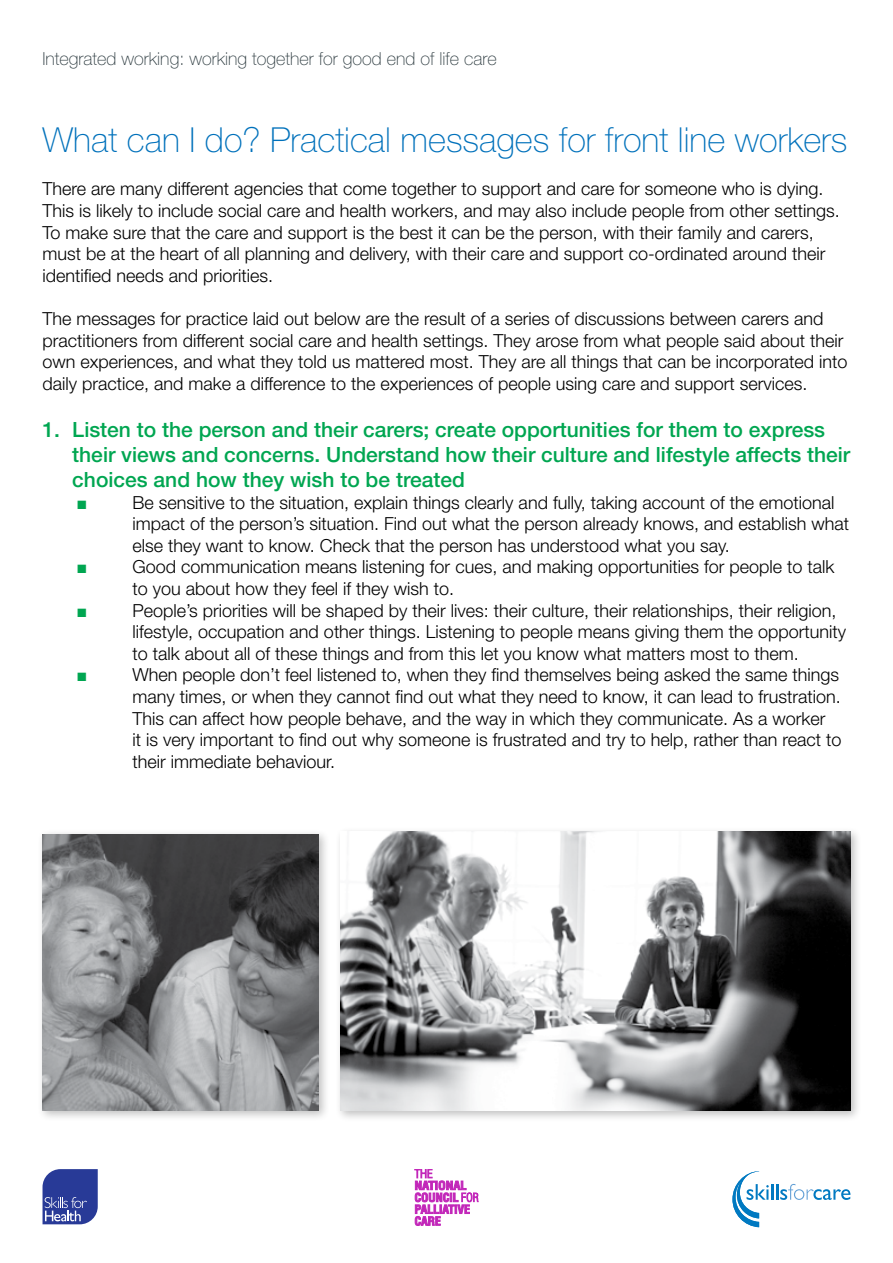
<style>
.page{position:relative;width:893px;height:1263px;background:#fff}
.page>*{position:absolute;margin:0;border:0;box-sizing:border-box;transform-origin:0 0}
.t1{font:100 34.5px "Helvetica Neue LT Std";color:#0071bb}
.t2{font:500 21px/25.2px "Helvetica Neue LT Std";color:#00a651}
.t3{font:300 18px/21.6px "Helvetica Neue LT Std";color:#000}
.t4{font:100 18px "Helvetica Neue LT Std";color:#2c3a3f}
.t5{font:18px "Arial";color:#00a651}
</style>
<div class="page">
<svg style="left:732px;top:1171px;width:118px;height:56px"></svg>
<svg style="left:415px;top:1169px;width:63px;height:56px"></svg>
<svg style="left:43px;top:1169px;width:55px;height:55px;background:#4554a5"></svg>
<div style="left:335px;top:827px;width:526px;height:294px;background:#000;opacity:.25"></div>
<img style="left:340px;top:832px;width:510px;height:278px">
<div style="left:37px;top:829px;width:293px;height:293px;background:#000;opacity:.25"></div>
<img style="left:43px;top:834px;width:276px;height:276px">
<p class="t4" style="left:43px;top:49px;width:456px">Integrated working: working together for good end of life care</p>
<h1 class="t1" style="left:43px;top:120px;width:806px">What can I do? Practical messages for front line workers</h1>
<p class="t3" style="left:43px;top:178px;width:799px">There are many different agencies that come together to support and care for someone who is dying.<br>This is likely to include social care and health workers, and may also include people from other settings.<br>To make sure that the care and support is the best it can be the person, with their family and carers, must be at the heart of all planning and delivery, with their care and support co-ordinated around their identified needs and priorities.</p>
<p class="t3" style="left:43px;top:307px;width:806px">The messages for practice laid out below are the result of a series of discussions between carers and practitioners from different social care and health settings. They arose from what people said about their own experiences, and what they told us mattered most. They are all things that can be incorporated into daily practice, and make a difference to the experiences of people using care and support services.</p>
<p class="t2" style="left:72px;top:416px;width:780px;text-indent:-30px">1. Listen to the person and their carers; create opportunities for them to express their views and concerns. Understand how their culture and lifestyle affects their choices and how they wish to be treated</p>
<p class="t5" style="left:77px;top:490px;width:12px">■</p>
<p class="t3" style="left:133px;top:491px;width:718px">Be sensitive to the situation, explain things clearly and fully, taking account of the emotional impact of the person’s situation. Find out what the person already knows, and establish what else they want to know. Check that the person has understood what you say.</p>
<p class="t5" style="left:77px;top:555px;width:12px">■</p>
<p class="t3" style="left:133px;top:556px;width:703px">Good communication means listening for cues, and making opportunities for people to talk to you about how they feel if they wish to.</p>
<p class="t5" style="left:77px;top:598px;width:12px">■</p>
<p class="t3" style="left:133px;top:599px;width:715px">People’s priorities will be shaped by their lives: their culture, their relationships, their religion, lifestyle, occupation and other things. Listening to people means giving them the opportunity to talk about all of these things and from this let you know what matters most to them.</p>
<p class="t5" style="left:77px;top:663px;width:12px">■</p>
<p class="t3" style="left:133px;top:664px;width:710px">When people don’t feel listened to, when they find themselves being asked the same things many times, or when they cannot find out what they need to know, it can lead to frustration.<br>This can affect how people behave, and the way in which they communicate. As a worker<br>it is very important to find out why someone is frustrated and try to help, rather than react to their immediate behaviour.</p>
</div>
